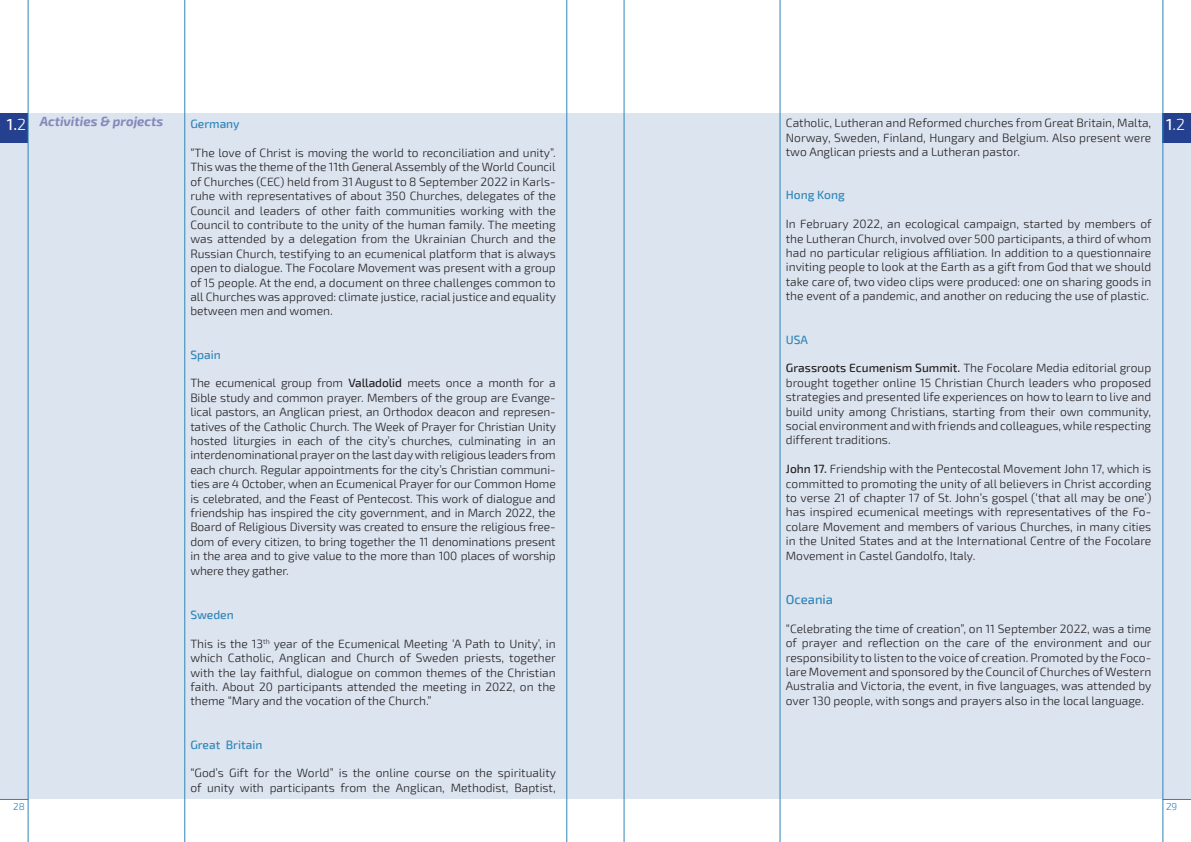
<style>
.page{position:relative;width:1191px;height:842px;background:#fff}
.page>*{position:absolute;margin:0;border:0;box-sizing:border-box;transform-origin:0 0}
.t1{font:300 16px "Exo 2";color:#fff}
.t2{font:italic 700 13px "Exo 2";color:#8788ba}
.t3{font:500 13px "Exo 2";color:#2f85b8}
.t4{font:300 12px/14.4px "Exo 2";color:#221f1f;text-align:justify}
.t5{font:500 12px "Exo 2";color:#2f85b8}
.t6{font:300 10px "Exo 2";color:#2f85b8}
.s1{font-weight:500;font-style:normal;font-size:16px;color:#fff}
.s2{font-weight:300;font-style:normal;font-size:16px;color:#fff}
.s3{font-weight:500}
</style>
<div class="page">
<div style="left:0;top:113px;width:595px;height:686px;background:#dce4f0"></div>
<div style="left:595px;top:113px;width:596px;height:686px;background:#dce4f0"></div>
<div style="left:0;top:113px;width:28px;height:30px;background:#24408e"></div>
<div style="left:1162px;top:113px;width:29px;height:30px;background:#24408e"></div>
<hr style="left:28px;top:0;width:1px;height:842px;background:#2f85b8">
<svg style="left:0;top:799px;width:29px;height:1px"></svg>
<svg style="left:1163px;top:799px;width:28px;height:1px"></svg>
<hr style="left:184px;top:0;width:1px;height:842px;background:#2f85b8">
<hr style="left:779px;top:0;width:1px;height:842px;background:#2f85b8">
<hr style="left:566px;top:0;width:1px;height:842px;background:#2f85b8">
<hr style="left:623px;top:0;width:1px;height:842px;background:#2f85b8">
<hr style="left:1162px;top:0;width:1px;height:842px;background:#2f85b8">
<p class="t2" style="left:7px;top:117px;width:158px"><span class="s1">1.</span><span class="s2">2</span> Activities &amp; projects</p>
<h1 class="t1" style="left:1166px;top:118px;width:20px"><span class="s3">1</span>.2</h1>
<p class="t4" style="left:786px;top:116px;width:367px">Catholic, Lutheran and Reformed churches from Great Britain, Malta, Norway, Sweden, Finland, Hungary and Belgium. Also present were two Anglican priests and a Lutheran pastor.</p>
<p class="t5" style="left:786px;top:190px;width:60px">Hong Kong</p>
<p class="t4" style="left:786px;top:218px;width:367px">In February 2022, an ecological campaign, started by members of the Lutheran Church, involved over 500 participants, a third of whom had no particular religious affiliation. In addition to a questionnaire inviting people to look at the Earth as a gift from God that we should take care of, two video clips were produced: one on sharing goods in the event of a pandemic, and another on reducing the use of plastic.</p>
<p class="t5" style="left:786px;top:334px;width:24px">USA</p>
<p class="t4" style="left:786px;top:362px;width:367px"><span class="s3">Grassroots Ecumenism Summit.</span> The Focolare Media editorial group brought together online 15 Christian Church leaders who proposed strategies and presented life experiences on how to learn to live and build unity among Christians, starting from their own community, social environment and with friends and colleagues, while respecting different traditions.</p>
<p class="t4" style="left:786px;top:462px;width:367px"><span class="s3">John 17.</span> Friendship with the Pentecostal Movement John 17, which is committed to promoting the unity of all believers in Christ according to verse 21 of chapter 17 of St. John’s gospel (‘that all may be one’) has inspired ecumenical meetings with representatives of the Fo&shy;colare Movement and members of various Churches, in many cities in the United States and at the International Centre of the Focolare Movement in Castel Gandolfo, Italy.</p>
<p class="t3" style="left:786px;top:594px;width:49px">Oceania</p>
<p class="t4" style="left:786px;top:622px;width:367px">“Celebrating the time of creation”, on 11 September 2022, was a time of prayer and reflection on the care of the environment and our responsibility to listen to the voice of creation. Promoted by the Foco&shy;lare Movement and sponsored by the Council of Churches of Western Australia and Victoria, the event, in five languages, was attended by over 130 people, with songs and prayers also in the local language.</p>
<p class="t5" style="left:190px;top:119px;width:51px">Germany</p>
<p class="t4" style="left:190px;top:146px;width:367px">“The love of Christ is moving the world to reconciliation and unity”.<br>This was the theme of the 11th General Assembly of the World Council of Churches (CEC) held from 31 August to 8 September 2022 in Karls&shy;ruhe with representatives of about 350 Churches, delegates of the Council and leaders of other faith communities working with the Council to contribute to the unity of the human family. The meeting was attended by a delegation from the Ukrainian Church and the Russian Church, testifying to an ecumenical platform that is always open to dialogue. The Focolare Movement was present with a group of 15 people. At the end, a document on three challenges common to all Churches was approved: climate justice, racial justice and equality between men and women.</p>
<p class="t5" style="left:190px;top:349px;width:32px">Spain</p>
<p class="t4" style="left:190px;top:377px;width:367px">The ecumenical group from <span class="s3">Valladolid</span> meets once a month for a Bible study and common prayer. Members of the group are Evange&shy;lical pastors, an Anglican priest, an Orthodox deacon and represen&shy;tatives of the Catholic Church. The Week of Prayer for Christian Unity hosted liturgies in each of the city’s churches, culminating in an interdenominational prayer on the last day with religious leaders from each church. Regular appointments for the city’s Christian communi&shy;ties are 4 October, when an Ecumenical Prayer for our Common Home is celebrated, and the Feast of Pentecost. This work of dialogue and friendship has inspired the city government, and in March 2022, the Board of Religious Diversity was created to ensure the religious free&shy;dom of every citizen, to bring together the 11 denominations present in the area and to give value to the more than 100 places of worship where they gather.</p>
<p class="t5" style="left:190px;top:609px;width:45px">Sweden</p>
<p class="t4" style="left:190px;top:637px;width:367px">This is the 13<sup>th</sup> year of the Ecumenical Meeting ‘A Path to Unity’, in which Catholic, Anglican and Church of Sweden priests, together with the lay faithful, dialogue on common themes of the Christian faith. About 20 participants attended the meeting in 2022, on the theme “Mary and the vocation of the Church.”</p>
<p class="t5" style="left:190px;top:739px;width:74px">Great Britain</p>
<p class="t4" style="left:190px;top:767px;width:367px">“God’s Gift for the World” is the online course on the spirituality of unity with participants from the Anglican, Methodist, Baptist,</p>
<p class="t6" style="left:13px;top:802px;width:13px">28</p>
<p class="t6" style="left:1166px;top:802px;width:13px">29</p>
</div>
